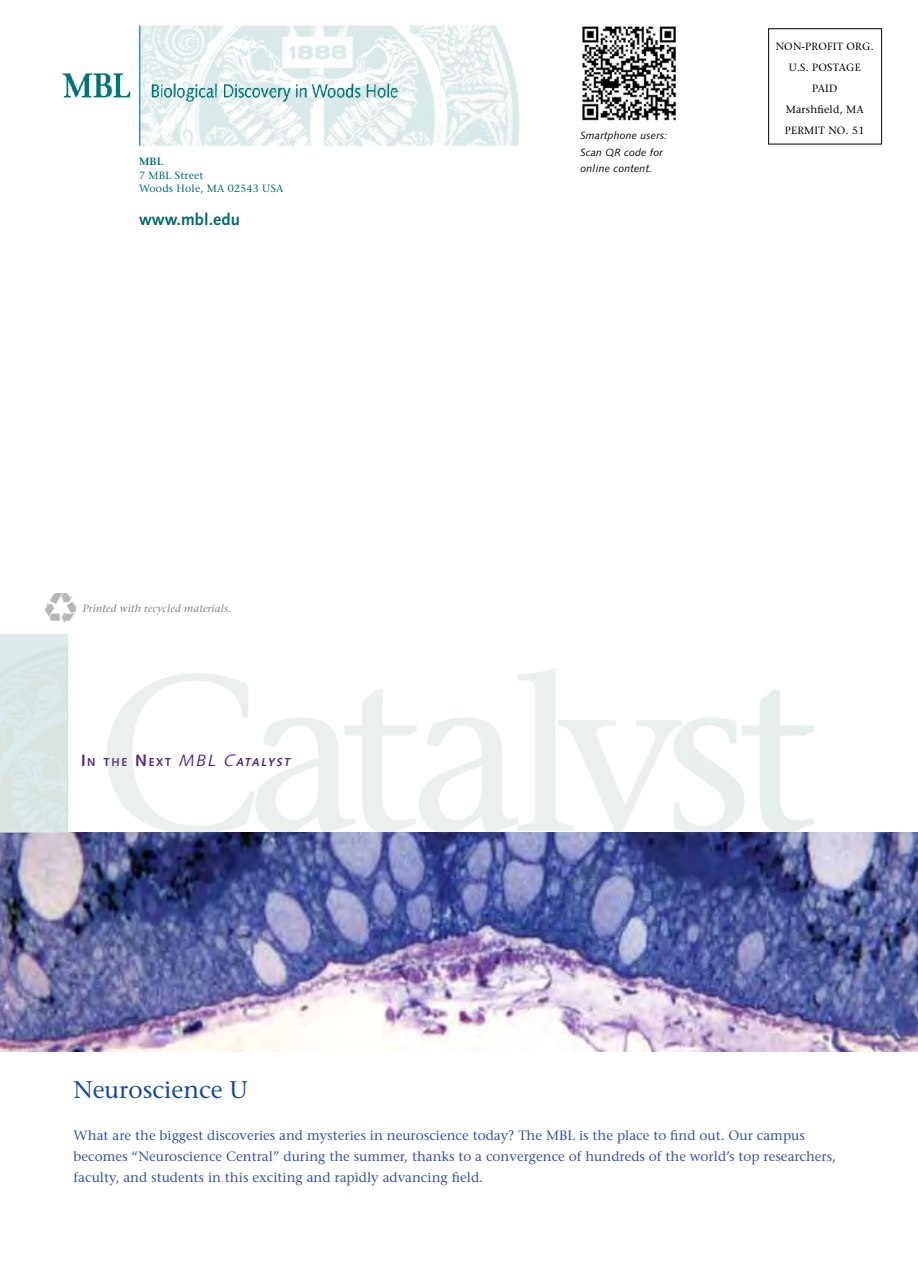
<style>
.page{position:relative;width:918px;height:1269px;background:#fff}
.page>*{position:absolute;margin:0;border:0;box-sizing:border-box;transform-origin:0 0}
.t1{font:24px "Stone Serif";color:#14489f}
.t2{font:700 16.5px "Syntax";color:#006b6e}
.t3{font:13.5px/21px "Stone Serif";color:#3953a4}
.t4{font:700 11.55px "Syntax";letter-spacing:.145em;color:#4f2683}
.t5{font:10.5px "Stone Serif";letter-spacing:.02em;color:#000}
.t6{font:italic 10.5px/16.5px "Syntax";letter-spacing:.02em;color:#000}
.t7{font:10.5px/13.5px "Stone Serif";letter-spacing:.02em;color:#006b6e}
.t8{font:italic 10.5px "Stone Serif";letter-spacing:.02em;color:#808285}
.t9{font:600 10.5px "Stone Serif";color:#006b6e}
.s1{font-size:16.5px}
.s2{font-weight:400;font-style:italic;font-size:16.5px}
.s3{font-style:italic}
</style>
<div class="page">
<img style="left:0;top:832px;width:918px;height:219px">
<div style="left:768px;top:28px;width:114px;height:116px;border:1px solid #000"></div>
<img style="left:62px;top:25px;width:458px;height:121px">
<hr style="left:67px;top:644px;width:1px;height:188px;background:#d2e3dc">
<img style="left:45px;top:593px;width:31px;height:30px">
<img style="left:582px;top:26px;width:94px;height:95px">
<p class="t9" style="left:139px;top:155px;width:26px">MBL</p>
<p class="t7" style="left:139px;top:168px;width:146px">7 MBL Street<br>Woods Hole, MA 02543 USA</p>
<p class="t2" style="left:139px;top:210px;width:102px">www.mbl.edu</p>
<p class="t8" style="left:83px;top:602px;width:150px">Printed with recycled materials.</p>
<p class="t4" style="left:81px;top:756px;width:213px"><span class="s1">I</span>N THE <span class="s1">N</span>EXT <span class="s2">MBL C</span><span class="s3">ATALYST</span></p>
<p class="t6" style="left:580px;top:127px;width:88px">Smartphone users:<br>Scan QR code for online content.</p>
<p class="t5" style="left:776px;top:40px;width:44px">Non-profit</p>
<p class="t5" style="left:847px;top:40px;width:29px">Org.</p>
<p class="t5" style="left:789px;top:61px;width:32px">U.S. Postage</p>
<p class="t5" style="left:812px;top:82px;width:3px">Paid</p>
<p class="t5" style="left:786px;top:103px;width:79px">Marshfield, MA</p>
<p class="t5" style="left:785px;top:124px;width:8px">Permit</p>
<p class="t5" style="left:828px;top:124px;width:38px">No. 51</p>
<h1 class="t1" style="left:74px;top:1075px;width:176px">Neuroscience U</h1>
<p class="t3" style="left:74px;top:1125px;width:764px">What are the biggest discoveries and mysteries in neuroscience today? The MBL is the place to find out. Our campus becomes “Neuroscience Central” during the summer, thanks to a convergence of hundreds of the world’s top researchers, faculty, and students in this exciting and rapidly advancing field.</p>
</div>
